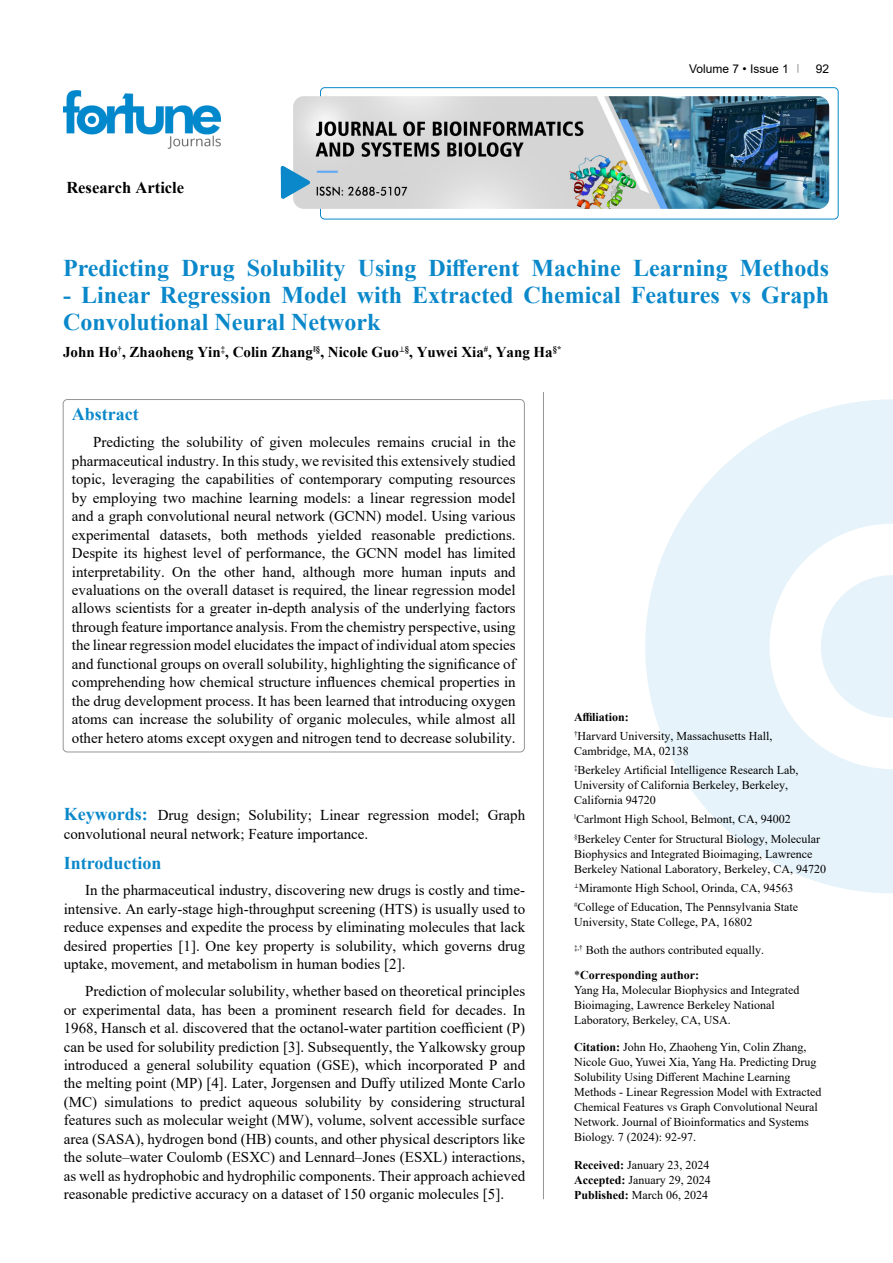
<style>
.page{position:relative;width:893px;height:1263px;background:#fff}
.page>*{position:absolute;margin:0;border:0;box-sizing:border-box;transform-origin:0 0}
.t1{font:700 24px/27px "Times New Roman";color:#0a88ca}
.t2{font:700 18px "Times New Roman";color:#0a88ca}
.t3{font:700 16.5px "Times New Roman";color:#000}
.t4{font:15px/18.5px "Times New Roman";color:#000;text-align:justify}
.t5{font:700 15px "Times New Roman";color:#000}
.t6{font:12px/15px "Times New Roman";color:#000}
.t7{font:12px "Arial";color:#000}
.s1{font-weight:700;font-size:18px;color:#0a88ca}
.s2{font-weight:700}
</style>
<div class="page">
<div style="left:320px;top:87px;width:518px;height:132px;border:1px solid #0a88ca;border-radius:4px"></div>
<img style="left:64px;top:90px;width:157px;height:59px">
<img style="left:293px;top:96px;width:536px;height:113px">
<svg style="left:281px;top:166px;width:29px;height:33px"></svg>
<svg style="left:645px;top:399px;width:248px;height:494px;fill:#e6f3fa"></svg>
<svg style="left:821px;top:575px;width:72px;height:143px"></svg>
<hr style="left:543px;top:392px;width:1px;height:807px;background:#939598">
<p class="t3" style="left:66px;top:175px;width:119px">Research Article</p>
<p class="t7" style="left:689px;top:60px;width:101px">Volume 7 • Issue 1</p>
<p class="t7" style="left:816px;top:60px;width:15px">92</p>
<h1 class="t1" style="left:63px;top:254px;width:768px">Predicting Drug Solubility Using Different Machine Learning Methods</h1>
<h1 class="t1" style="left:63px;top:281px;width:768px">- Linear Regression Model with Extracted Chemical Features vs Graph<br>Convolutional Neural Network</h1>
<p class="t5" style="left:63px;top:341px;width:500px">John Ho<sup>†</sup>, Zhaoheng Yin<sup>‡</sup>, Colin Zhang<sup>‖§</sup>, Nicole Guo<sup>⊥</sup><sup>§</sup>, Yuwei Xia<sup>#</sup>, Yang Ha<sup>§*</sup></p>
<p class="t2" style="left:72px;top:401px;width:68px">Abstract</p>
<p class="t4" style="left:72px;top:433px;width:445px;text-indent:21px">Predicting the solubility of given molecules remains crucial in the pharmaceutical industry. In this study, we revisited this extensively studied topic, leveraging the capabilities of contemporary computing resources by employing two machine learning models: a linear regression model and a graph convolutional neural network (GCNN) model. Using various experimental datasets, both methods yielded reasonable predictions.<br>Despite its highest level of performance, the GCNN model has limited interpretability. On the other hand, although more human inputs and evaluations on the overall dataset is required, the linear regression model allows scientists for a greater in-depth analysis of the underlying factors through feature importance analysis. From the chemistry perspective, using the linear regression model elucidates the impact of individual atom species and functional groups on overall solubility, highlighting the significance of comprehending how chemical structure influences chemical properties in the drug development process. It has been learned that introducing oxygen atoms can increase the solubility of organic molecules, while almost all other hetero atoms except oxygen and nitrogen tend to decrease solubility.</p>
<p class="t4" style="left:64px;top:806px;width:463px"><span class="s1">Keywords:</span> Drug design; Solubility; Linear regression model; Graph convolutional neural network; Feature importance.</p>
<p class="t2" style="left:64px;top:849px;width:99px">Introduction</p>
<p class="t4" style="left:64px;top:881px;width:463px;text-indent:21px">In the pharmaceutical industry, discovering new drugs is costly and time&shy;intensive. An early-stage high-throughput screening (HTS) is usually used to reduce expenses and expedite the process by eliminating molecules that lack desired properties [1]. One key property is solubility, which governs drug uptake, movement, and metabolism in human bodies [2].</p>
<p class="t4" style="left:64px;top:981px;width:463px;text-indent:21px">Prediction of molecular solubility, whether based on theoretical principles or experimental data, has been a prominent research field for decades. In 1968, Hansch et al. discovered that the octanol-water partition coefficient (P) can be used for solubility prediction [3]. Subsequently, the Yalkowsky group introduced a general solubility equation (GSE), which incorporated P and the melting point (MP) [4]. Later, Jorgensen and Duffy utilized Monte Carlo (MC) simulations to predict aqueous solubility by considering structural features such as molecular weight (MW), volume, solvent accessible surface area (SASA), hydrogen bond (HB) counts, and other physical descriptors like the solute–water Coulomb (ESXC) and Lennard–Jones (ESXL) interactions, as well as hydrophobic and hydrophilic components. Their approach achieved reasonable predictive accuracy on a dataset of 150 organic molecules [5].</p>
<p class="t6" style="left:574px;top:707px;width:200px;line-height:19.2px"><span class="s2">Affiliation:<br></span><sup>†</sup>Harvard University, Massachusetts Hall,</p>
<p class="t6" style="left:574px;top:741px;width:226px;line-height:19.2px">Cambridge, MA, 02138<br><sup>‡</sup>Berkeley Artificial Intelligence Research Lab,</p>
<p class="t6" style="left:574px;top:777px;width:215px">University of California Berkeley, Berkeley,<br>California 94720</p>
<p class="t6" style="left:574px;top:809px;width:248px;line-height:19.2px"><sup>‖</sup>Carlmont High School, Belmont, CA, 94002 <sup>§</sup>Berkeley Center for Structural Biology, Molecular</p>
<p class="t6" style="left:574px;top:846px;width:253px">Biophysics and Integrated Bioimaging, Lawrence<br>Berkeley National Laboratory, Berkeley, CA, 94720</p>
<p class="t6" style="left:574px;top:878px;width:226px;line-height:19.2px"><sup>⊥</sup>Miramonte High School, Orinda, CA, 94563 <sup>#</sup>College of Education, The Pennsylvania State</p>
<p class="t6" style="left:574px;top:914px;width:180px">University, State College, PA, 16802</p>
<p class="t6" style="left:574px;top:937px;width:192px;line-height:24.8px"><sup>‡,†</sup> Both the authors contributed equally. *<span class="s2">Corresponding author:</span></p>
<p class="t6" style="left:574px;top:982px;width:227px">Yang Ha, Molecular Biophysics and Integrated<br>Bioimaging, Lawrence Berkeley National<br>Laboratory, Berkeley, CA, USA.</p>
<p class="t6" style="left:574px;top:1039px;width:249px"><span class="s2">Citation:</span> John Ho, Zhaoheng Yin, Colin Zhang, Nicole Guo, Yuwei Xia, Yang Ha. Predicting Drug Solubility Using Different Machine Learning Methods - Linear Regression Model with Extracted Chemical Features vs Graph Convolutional Neural Network. Journal of Bioinformatics and Systems Biology. 7 (2024): 92-97.</p>
<p class="t6" style="left:574px;top:1157px;width:138px;text-align:justify"><span class="s2">Received:</span> January 23, 2024<br><span class="s2">Accepted:</span> January 29, 2024<br><span class="s2">Published:</span> March 06, 2024</p>
</div>
